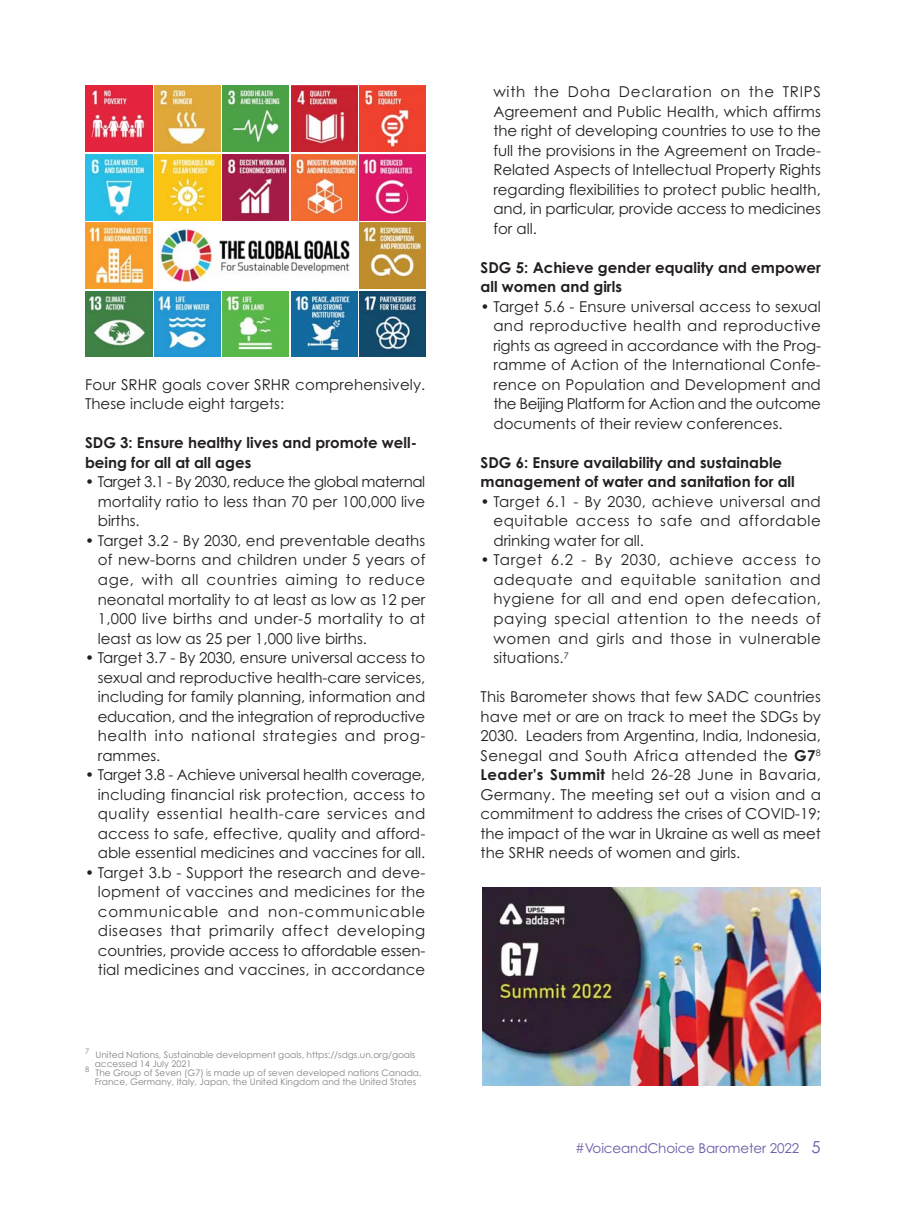
<style>
.page{position:relative;width:906px;height:1217px;background:#fff}
.page>*{position:absolute;margin:0;border:0;box-sizing:border-box;transform-origin:0 0}
.t1{font:15px/19.5px "Century Gothic";color:#231f20;text-align:justify}
.t2{font:700 15px/19.5px "Century Gothic";color:#231f20}
.t3{font:13.5px "Century Gothic";letter-spacing:-.01em;color:#6b59a6}
.t4{font:9px/9px "Century Gothic";color:#808285}
.t5{font:7.5px "Century Gothic";color:#808285}
.s1{font-weight:700}
.s2{font-size:16.5px}
</style>
<div class="page">
<img style="left:154px;top:86px;width:66px;height:66px">
<img style="left:223px;top:86px;width:66px;height:66px">
<img style="left:291px;top:86px;width:66px;height:66px">
<img style="left:359px;top:86px;width:67px;height:66px">
<img style="left:86px;top:86px;width:66px;height:66px">
<img style="left:86px;top:154px;width:66px;height:66px">
<img style="left:86px;top:223px;width:66px;height:65px">
<img style="left:86px;top:291px;width:66px;height:66px">
<img style="left:154px;top:154px;width:66px;height:66px">
<img style="left:223px;top:154px;width:66px;height:66px">
<img style="left:291px;top:154px;width:66px;height:66px">
<img style="left:359px;top:154px;width:67px;height:66px">
<img style="left:359px;top:223px;width:67px;height:65px">
<img style="left:154px;top:291px;width:66px;height:66px">
<img style="left:223px;top:291px;width:66px;height:66px">
<img style="left:291px;top:291px;width:66px;height:66px">
<img style="left:359px;top:291px;width:67px;height:66px">
<img style="left:160px;top:229px;width:190px;height:52px">
<img style="left:482px;top:887px;width:339px;height:198px">
<p class="t1" style="left:85px;top:376px;width:342px">Four SRHR goals cover SRHR comprehensively.<br>These include eight targets:</p>
<p class="t2" style="left:85px;top:434px;width:333px">SDG 3: Ensure healthy lives and promote well&shy;being for all at all ages</p>
<p class="t1" style="left:98px;top:473px;width:329px;text-indent:-13px">• Target 3.1 - By 2030, reduce the global maternal mortality ratio to less than 70 per 100,000 live births.</p>
<p class="t1" style="left:98px;top:532px;width:329px;text-indent:-13px">• Target 3.2 - By 2030, end preventable deaths of new-borns and children under 5 years of age, with all countries aiming to reduce neonatal mortality to at least as low as 12 per 1,000 live births and under-5 mortality to at least as low as 25 per 1,000 live births.</p>
<p class="t1" style="left:98px;top:649px;width:329px;text-indent:-13px">• Target 3.7 - By 2030, ensure universal access to sexual and reproductive health-care services, including for family planning, information and education, and the integration of reproductive health into national strategies and prog&shy;rammes.</p>
<p class="t1" style="left:98px;top:766px;width:329px;text-indent:-13px">• Target 3.8 - Achieve universal health coverage, including financial risk protection, access to quality essential health-care services and access to safe, effective, quality and afford&shy;able essential medicines and vaccines for all.</p>
<p class="t1" style="left:98px;top:863px;width:329px;text-indent:-13px">• Target 3.b - Support the research and deve&shy;lopment of vaccines and medicines for the communicable and non-communicable diseases that primarily affect developing countries, provide access to affordable essen&shy;tial medicines and vaccines, in accordance</p>
<p class="t5" style="left:85px;top:1047px;width:6px">7</p>
<p class="t4" style="left:95px;top:1050px;width:322px">United Nations, Sustainable development goals, https://sdgs.un.org/goals accessed 14 July 2021</p>
<p class="t5" style="left:85px;top:1065px;width:6px">8</p>
<p class="t4" style="left:95px;top:1068px;width:328px">The Group of Seven (G7) is made up of seven developed nations Canada,<br>France, Germany, Italy, Japan, the United Kingdom and the United States</p>
<p class="t1" style="left:493px;top:83px;width:329px">with the Doha Declaration on the TRIPS Agreement and Public Health, which affirms the right of developing countries to use to the full the provisions in the Agreement on Trade-Related Aspects of Intellectual Property Rights regarding flexibilities to protect public health, and, in particular, provide access to medicines for all.</p>
<p class="t2" style="left:480px;top:259px;width:342px">SDG 5: Achieve gender equality and empower all women and girls</p>
<p class="t1" style="left:493px;top:298px;width:329px;text-indent:-13px">• Target 5.6 - Ensure universal access to sexual and reproductive health and reproductive rights as agreed in accordance with the Prog&shy;ramme of Action of the International Confe&shy;rence on Population and Development and the Beijing Platform for Action and the outcome documents of their review conferences.</p>
<p class="t2" style="left:480px;top:454px;width:316px">SDG 6: Ensure availability and sustainable management of water and sanitation for all</p>
<p class="t1" style="left:493px;top:493px;width:329px;text-indent:-13px">• Target 6.1 - By 2030, achieve universal and equitable access to safe and affordable drinking water for all.</p>
<p class="t1" style="left:493px;top:551px;width:329px;text-indent:-13px">• Target 6.2 - By 2030, achieve access to adequate and equitable sanitation and hygiene for all and end open defecation, paying special attention to the needs of women and girls and those in vulnerable situations.<sup>7</sup></p>
<p class="t1" style="left:480px;top:688px;width:342px">This Barometer shows that few SADC countries have met or are on track to meet the SDGs by 2030. Leaders from Argentina, India, Indonesia, Senegal and South Africa attended the <span class="s1">G7</span><sup>8<br></sup><span class="s1">Leader's Summit</span> held 26-28 June in Bavaria, Germany. The meeting set out a vision and a commitment to address the crises of COVID-19; the impact of the war in Ukraine as well as meet the SRHR needs of women and girls.</p>
<p class="t3" style="left:575px;top:1142px;width:247px">#VoiceandChoice Barometer 2022 <span class="s2">5</span></p>
</div>
